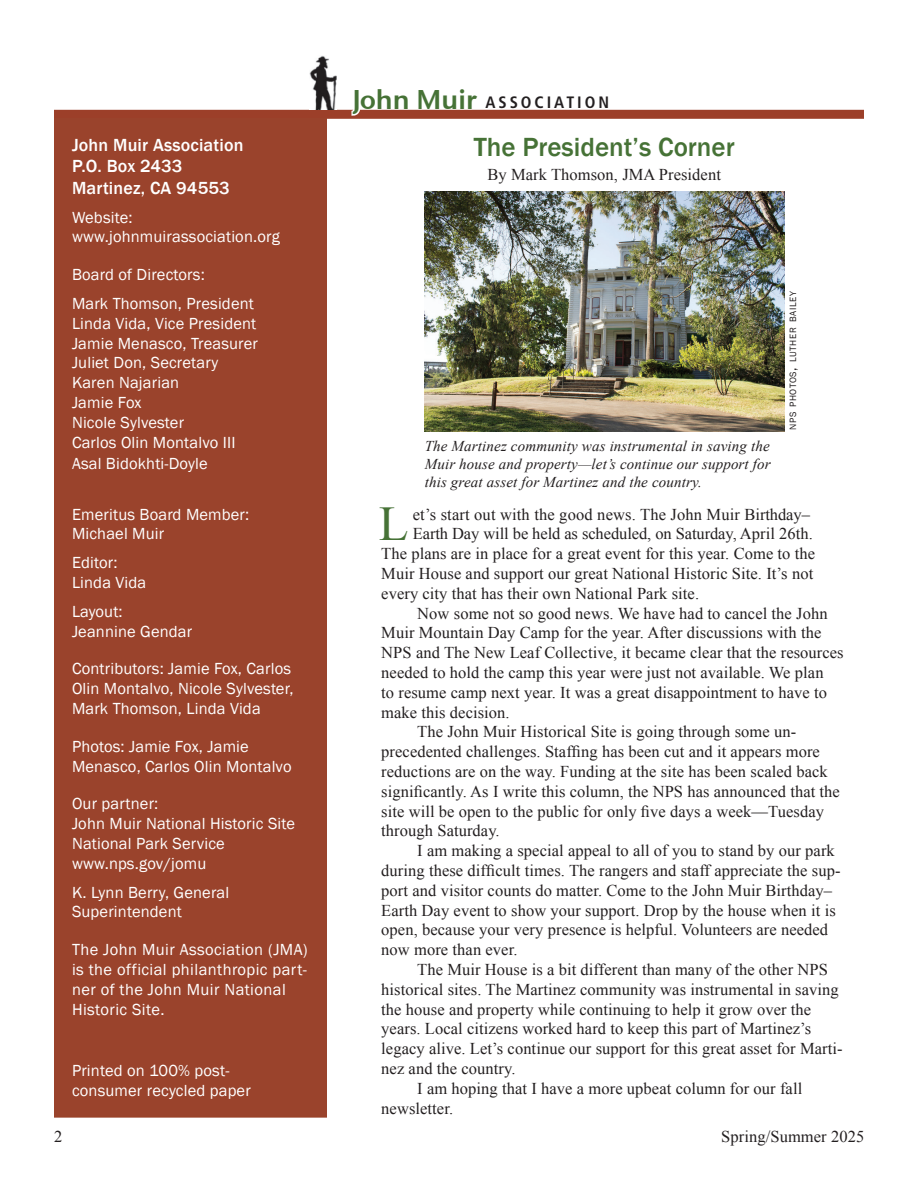
<style>
.page{position:relative;width:918px;height:1188px;background:#fff}
.page>*{position:absolute;margin:0;border:0;box-sizing:border-box;transform-origin:0 0}
.t1{font:48.6px "Times New Roman";color:#467236}
.t2{font:500 27px "Franklin Gothic";color:#467236}
.t3{font:500 18px/21.6px "Franklin Gothic";letter-spacing:.01em;color:#fff}
.t4{font:16.5px "Times New Roman";letter-spacing:.005em;color:#231f20}
.t5{font:16.5px/19.8px "Franklin Gothic";letter-spacing:.01em;color:#fff}
.t6{font:700 condensed 16.5px "Frutiger";letter-spacing:.18em;color:#231f20}
.t7{font:italic 15px/18px "Times New Roman";letter-spacing:.01em;color:#231f20;text-align:justify}
.t8{font:9.45px "Franklin Gothic";letter-spacing:.07em;color:#231f20}
.s1{font-family:"Stone Sans Sem ITCTT Semi";font-weight:400;font-stretch:normal;font-size:27px;color:#467236}
.s2{font-size:13.5px}
</style>
<div class="page">
<div style="left:54px;top:110px;width:810px;height:9px;background:#9c3f29"></div>
<svg style="left:350px;top:109px;width:12px;height:7px"></svg>
<img style="left:309px;top:56px;width:27px;height:54px">
<div style="left:54px;top:119px;width:273px;height:999px;background:#9a432c"></div>
<img style="left:425px;top:191px;width:360px;height:240px">
<p class="t3" style="left:72px;top:134px;width:173px">John Muir Association<br>P.O. Box 2433<br>Martinez, CA 94553</p>
<p class="t5" style="left:72px;top:208px;width:209px">Website: www.johnmuirassociation.org</p>
<p class="t5" style="left:72px;top:261px;width:183px;line-height:28.8px">Board of Directors:<br>Mark Thomson, President</p>
<p class="t5" style="left:72px;top:314px;width:188px">Linda Vida, Vice President<br>Jamie Menasco, Treasurer<br>Juliet Don, Secretary<br>Karen Najarian<br>Jamie Fox<br>Nicole Sylvester<br>Carlos Olin Montalvo III</p>
<p class="t5" style="left:72px;top:454px;width:137px">Asal Bidokhti-Doyle</p>
<p class="t5" style="left:72px;top:505px;width:179px">Emeritus Board Member:<br>Michael Muir</p>
<p class="t5" style="left:72px;top:553px;width:76px">Editor:<br>Linda Vida</p>
<p class="t5" style="left:72px;top:602px;width:122px">Layout:<br>Jeannine Gendar</p>
<p class="t5" style="left:72px;top:659px;width:223px">Contributors: Jamie Fox, Carlos<br>Olin Montalvo, Nicole Sylvester,<br>Mark Thomson, Linda Vida</p>
<p class="t5" style="left:72px;top:737px;width:221px">Photos: Jamie Fox, Jamie<br>Menasco, Carlos Olin Montalvo</p>
<p class="t5" style="left:72px;top:794px;width:225px">Our partner:<br>John Muir National Historic Site<br>National Park Service www.nps.gov/jomu</p>
<p class="t5" style="left:72px;top:883px;width:159px">K. Lynn Berry, General<br>Superintendent</p>
<p class="t5" style="left:72px;top:940px;width:237px">The John Muir Association (JMA) is the official philanthropic part&shy;ner of the John Muir National<br>Historic Site.</p>
<p class="t5" style="left:72px;top:1061px;width:180px">Printed on 100% post&shy;consumer recycled paper</p>
<p class="t6" style="left:352px;top:93px;width:258px"><span class="s1">John Muir</span> ASSOCIATION</p>
<h2 class="t2" style="left:474px;top:130px;width:262px">The President’s Corner</h2>
<p class="t4" style="left:487px;top:163px;width:235px">By Mark Thomson, JMA President</p>
<p class="t7" style="left:425px;top:436px;width:347px">The Martinez community was instrumental in saving the Muir house and property—let’s continue our support for this great asset for Martinez and the country.</p>
<p class="t8" style="left:787px;top:430px;width:141px;rotate:-90deg">nps photos<span class="s2">,</span> luther bailey</p>
<h1 class="t1" style="left:379px;top:491px;width:31px">L</h1>
<p class="t4" style="left:413px;top:503px;width:399px">et’s start out with the good news. The John Muir Birthday–</p>
<p class="t4" style="left:413px;top:523px;width:402px">Earth Day will be held as scheduled, on Saturday, April 26th.</p>
<p class="t4" style="left:381px;top:543px;width:435px">The plans are in place for a great event for this year. Come to the</p>
<p class="t4" style="left:381px;top:562px;width:433px">Muir House and support our great National Historic Site. It’s not</p>
<p class="t4" style="left:381px;top:582px;width:319px">every city that has their own National Park site.</p>
<p class="t4" style="left:417px;top:602px;width:412px">Now some not so good news. We have had to cancel the John</p>
<p class="t4" style="left:381px;top:622px;width:442px">Muir Mountain Day Camp for the year. After discussions with the</p>
<p class="t4" style="left:381px;top:642px;width:464px">NPS and The New Leaf Collective, it became clear that the resources</p>
<p class="t4" style="left:381px;top:661px;width:444px">needed to hold the camp this year were just not available. We plan</p>
<p class="t4" style="left:381px;top:681px;width:447px">to resume camp next year. It was a great disappointment to have to</p>
<p class="t4" style="left:381px;top:701px;width:130px">make this decision.</p>
<p class="t4" style="left:417px;top:721px;width:380px">The John Muir Historical Site is going through some un-</p>
<p class="t4" style="left:381px;top:741px;width:440px">precedented challenges. Staffing has been cut and it appears more</p>
<p class="t4" style="left:381px;top:760px;width:448px">reductions are on the way. Funding at the site has been scaled back</p>
<p class="t4" style="left:381px;top:780px;width:460px">significantly. As I write this column, the NPS has announced that the</p>
<p class="t4" style="left:381px;top:800px;width:444px">site will be open to the public for only five days a week—Tuesday</p>
<p class="t4" style="left:381px;top:820px;width:120px">through Saturday.</p>
<p class="t4" style="left:417px;top:840px;width:419px">I am making a special appeal to all of you to stand by our park</p>
<p class="t4" style="left:381px;top:859px;width:461px">during these difficult times. The rangers and staff appreciate the sup-</p>
<p class="t4" style="left:381px;top:879px;width:452px">port and visitor counts do matter. Come to the John Muir Birthday–</p>
<p class="t4" style="left:381px;top:899px;width:456px">Earth Day event to show your support. Drop by the house when it is</p>
<p class="t4" style="left:381px;top:919px;width:448px">open, because your very presence is helpful. Volunteers are needed</p>
<p class="t4" style="left:381px;top:939px;width:138px">now more than ever.</p>
<p class="t4" style="left:417px;top:958px;width:412px">The Muir House is a bit different than many of the other NPS</p>
<p class="t4" style="left:381px;top:978px;width:459px">historical sites. The Martinez community was instrumental in saving</p>
<p class="t4" style="left:381px;top:998px;width:432px">the house and property while continuing to help it grow over the</p>
<p class="t4" style="left:381px;top:1018px;width:432px">years. Local citizens worked hard to keep this part of Martinez’s</p>
<p class="t4" style="left:381px;top:1038px;width:463px">legacy alive. Let’s continue our support for this great asset for Marti-</p>
<p class="t4" style="left:381px;top:1057px;width:136px">nez and the country.</p>
<p class="t4" style="left:417px;top:1077px;width:386px">I am hoping that I have a more upbeat column for our fall</p>
<p class="t4" style="left:381px;top:1097px;width:73px">newsletter.</p>
<p class="t4" style="left:54px;top:1125px;width:10px">2</p>
<p class="t4" style="left:721px;top:1126px;width:145px">Spring/Summer 2025</p>
</div>
